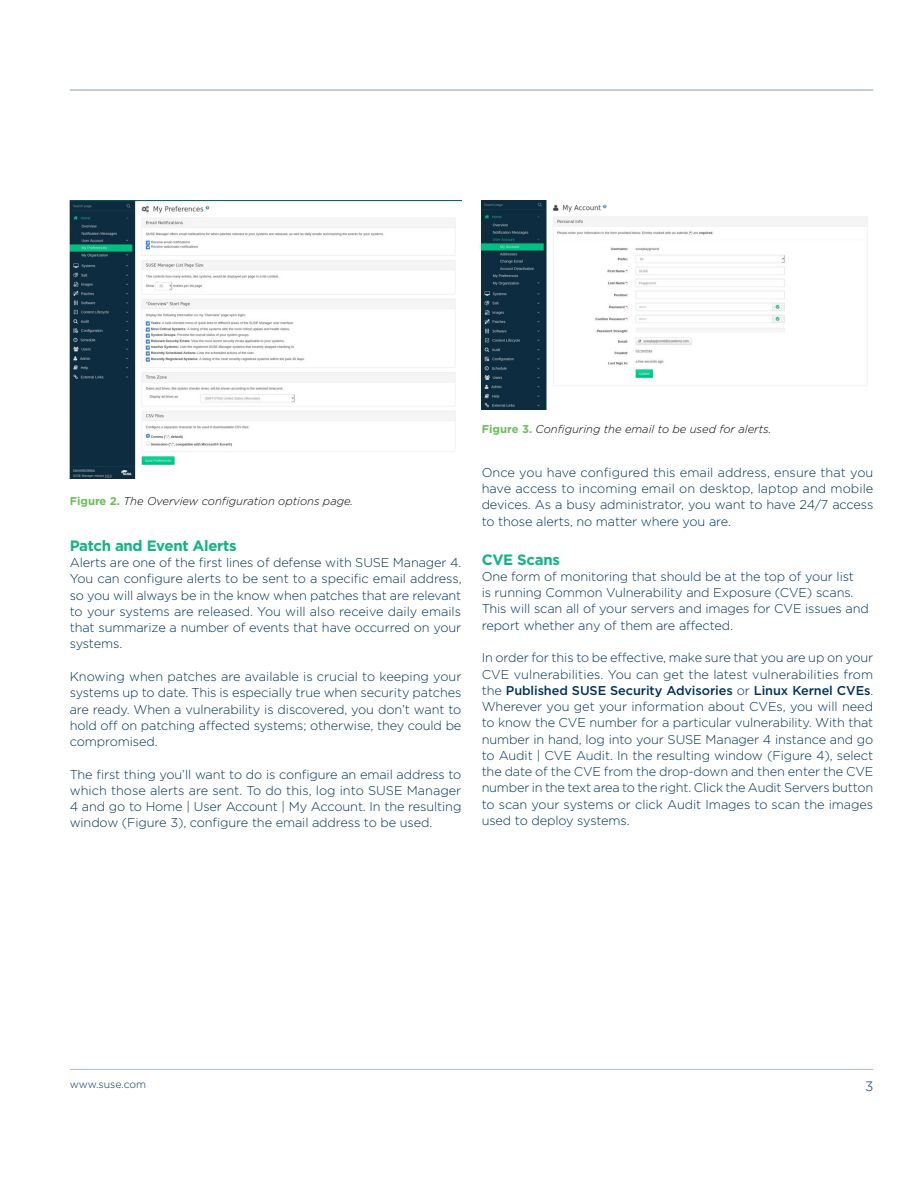
<style>
.page{position:relative;width:918px;height:1188px;background:#fff}
.page>*{position:absolute;margin:0;border:0;box-sizing:border-box;transform-origin:0 0}
.subhead_10_13-green{font:700 15px "Gotham";letter-spacing:-.02em;color:#12b385}
.t1{font:300 13.5px "Gotham";color:#003158}
.body_8_5_11{font:300 12.75px/16.2px "Gotham";letter-spacing:-.01em;color:#003158;text-align:justify}
.subhead_10_13-green-2{font:300 12.75px/16.2px "Gotham";letter-spacing:-.01em;color:#003158}
.subhead_10_13-green-3{font:italic 300 11.25px "Gotham";color:#000}
.t2{font:300 10.5px "Gotham";color:#003158}
.s1{font-weight:700;font-style:normal;color:#6abf5a}
.s2{font-weight:500}
</style>
<div class="page">
<hr style="left:70px;top:89px;width:803px;height:2px;background:#b1bdd1">
<hr style="left:70px;top:1069px;width:803px;height:1px;background:#b1bdd1">
<img style="left:70px;top:200px;width:391px;height:279px">
<img style="left:482px;top:200px;width:386px;height:209px">
<p class="subhead_10_13-green-3" style="left:70px;top:495px;width:285px"><span class="s1">Figure 2.</span> The Overview configuration options page.</p>
<p class="subhead_10_13-green" style="left:70px;top:536px;width:168px">Patch and Event Alerts</p>
<p class="body_8_5_11" style="left:70px;top:554px;width:393px">Alerts are one of the first lines of defense with SUSE Manager 4.<br>You can configure alerts to be sent to a specific email address, so you will always be in the know when patches that are relevant to your systems are released. You will also receive daily emails that summarize a number of events that have occurred on your systems.</p>
<p class="body_8_5_11" style="left:70px;top:668px;width:393px">Knowing when patches are available is crucial to keeping your systems up to date. This is especially true when security patches are ready. When a vulnerability is discovered, you don’t want to hold off on patching affected systems; otherwise, they could be compromised.</p>
<p class="body_8_5_11" style="left:70px;top:766px;width:393px">The first thing you’ll want to do is configure an email address to which those alerts are sent. To do this, log into SUSE Manager 4 and go to Home | User Account | My Account. In the resulting window (Figure 3), configure the email address to be used.</p>
<p class="subhead_10_13-green-3" style="left:482px;top:423px;width:291px"><span class="s1">Figure 3.</span> Configuring the email to be used for alerts.</p>
<p class="body_8_5_11" style="left:482px;top:464px;width:393px">Once you have configured this email address, ensure that you have access to incoming email on desktop, laptop and mobile devices. As a busy administrator, you want to have 24/7 access to those alerts, no matter where you are.</p>
<p class="subhead_10_13-green" style="left:482px;top:549px;width:80px">CVE Scans</p>
<p class="subhead_10_13-green-2" style="left:482px;top:568px;width:389px">One form of monitoring that should be at the top of your list<br>is running Common Vulnerability and Exposure (CVE) scans.<br>This will scan all of your servers and images for CVE issues and report whether any of them are affected.</p>
<p class="body_8_5_11" style="left:482px;top:649px;width:393px">In order for this to be effective, make sure that you are up on your CVE vulnerabilities. You can get the latest vulnerabilities from the <span class="s2">Published SUSE Security Advisories</span> or <span class="s2">Linux Kernel CVEs</span>.<br>Wherever you get your information about CVEs, you will need to know the CVE number for a particular vulnerability. With that number in hand, log into your SUSE Manager 4 instance and go to Audit | CVE Audit. In the resulting window (Figure 4), select the date of the CVE from the drop-down and then enter the CVE number in the text area to the right. Click the Audit Servers button to scan your systems or click Audit Images to scan the images used to deploy systems.</p>
<p class="t2" style="left:70px;top:1078px;width:78px">www.suse.com</p>
<p class="t1" style="left:865px;top:1077px;width:10px">3</p>
</div>
